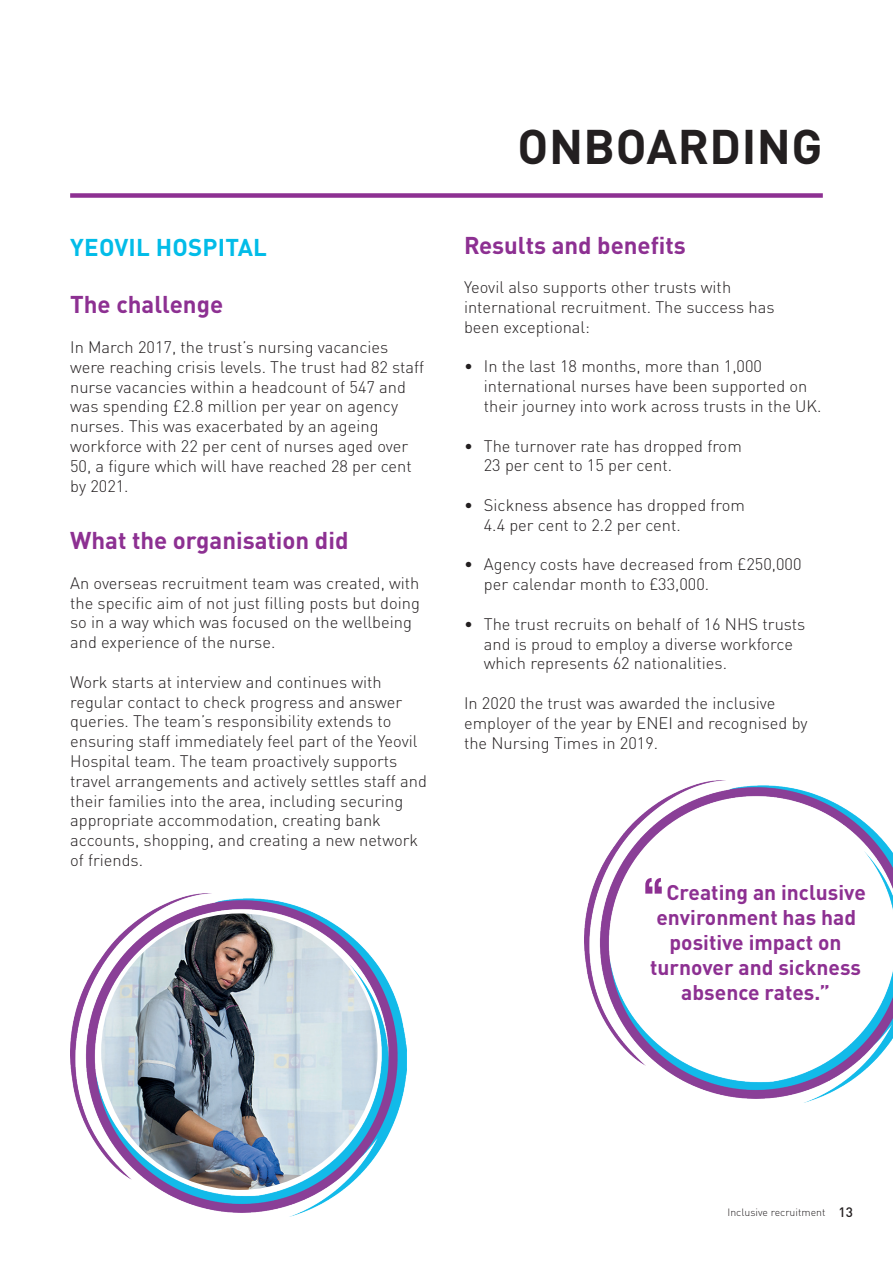
<style>
.page{position:relative;width:893px;height:1263px;background:#fff}
.page>*{position:absolute;margin:0;border:0;box-sizing:border-box;transform-origin:0 0}
.t1{font:700 48px "DINOT";letter-spacing:.01em;color:#231f20}
.t2{font:700 24px "DINOT";color:#8d3092}
.t3{font:700 24px "DINOT";letter-spacing:.01em;color:#02bce8}
.t4{font:700 21px "DINOT";color:#8d3092}
.t5{font:300 16.5px/19.8px "DINOT";color:#231f20}
.t6{font:300 10.5px "DINOT";color:#231f20}
.s1{font-weight:500;font-size:13.5px}
</style>
<div class="page">
<div style="left:70px;top:193px;width:753px;height:5px;background:#8d3092"></div>
<img style="left:585px;top:781px;width:308px;height:322px">
<svg style="left:645px;top:878px;width:17px;height:16px"></svg>
<img style="left:70px;top:894px;width:336px;height:322px">
<img style="left:101px;top:913px;width:277px;height:277px;border-radius:138px">
<h2 class="t3" style="left:70px;top:231px;width:198px">YEOVIL HOSPITAL</h2>
<h2 class="t2" style="left:70px;top:289px;width:154px">The challenge</h2>
<p class="t5" style="left:70px;top:337px;width:356px">In March 2017, the trust’s nursing vacancies were reaching crisis levels. The trust had 82 staff nurse vacancies within a headcount of 547 and was spending £2.8 million per year on agency nurses. This was exacerbated by an ageing workforce with 22 per cent of nurses aged over 50, a figure which will have reached 28 per cent by 2021.</p>
<h2 class="t2" style="left:70px;top:525px;width:280px">What the organisation did</h2>
<p class="t5" style="left:70px;top:573px;width:351px">An overseas recruitment team was created, with the specific aim of not just filling posts but doing so in a way which was focused on the wellbeing and experience of the nurse.</p>
<p class="t5" style="left:70px;top:672px;width:358px">Work starts at interview and continues with regular contact to check progress and answer queries. The team’s responsibility extends to ensuring staff immediately feel part of the Yeovil Hospital team. The team proactively supports travel arrangements and actively settles staff and their families into the area, including securing appropriate accommodation, creating bank accounts, shopping, and creating a new network of friends.</p>
<h1 class="t1" style="left:518px;top:116px;width:306px">ONBOARDING</h1>
<h2 class="t2" style="left:464px;top:229px;width:223px">Results and benefits</h2>
<p class="t5" style="left:464px;top:277px;width:312px">Yeovil also supports other trusts with international recruitment. The success has been exceptional:</p>
<p class="t5" style="left:484px;top:356px;width:339px;text-indent:-20px">• In the last 18 months, more than 1,000 international nurses have been supported on their journey into work across trusts in the UK.</p>
<p class="t5" style="left:484px;top:436px;width:259px;text-indent:-20px">• The turnover rate has dropped from<br>23 per cent to 15 per cent.</p>
<p class="t5" style="left:484px;top:495px;width:263px;text-indent:-20px">• Sickness absence has dropped from<br>4.4 per cent to 2.2 per cent.</p>
<p class="t5" style="left:484px;top:554px;width:319px;text-indent:-20px">• Agency costs have decreased from £250,000 per calendar month to £33,000.</p>
<p class="t5" style="left:484px;top:614px;width:323px;text-indent:-20px">• The trust recruits on behalf of 16 NHS trusts and is proud to employ a diverse workforce which represents 62 nationalities.</p>
<p class="t5" style="left:464px;top:693px;width:345px">In 2020 the trust was awarded the inclusive employer of the year by ENEI and recognised by the Nursing Times in 2019.</p>
<p class="t4" style="left:667px;top:878px;width:201px">Creating an inclusive</p>
<p class="t4" style="left:656px;top:903px;width:201px">environment has had</p>
<p class="t4" style="left:669px;top:929px;width:174px">positive impact on</p>
<p class="t4" style="left:650px;top:954px;width:212px">turnover and sickness</p>
<p class="t4" style="left:681px;top:979px;width:150px">absence rates.”</p>
<p class="t6" style="left:727px;top:1205px;width:127px">Inclusive recruitment <span class="s1">13</span></p>
</div>
